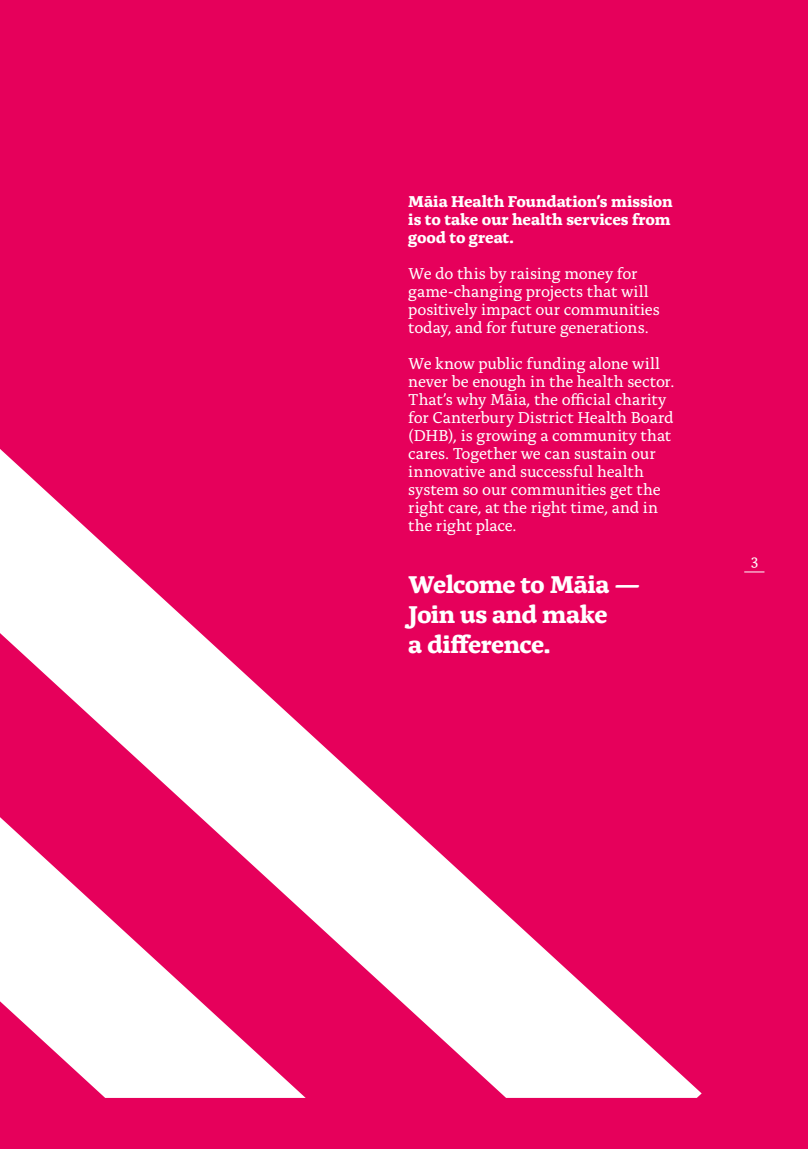
<style>
.page{position:relative;width:808px;height:1149px;background:#fff}
.page>*{position:absolute;margin:0;border:0;box-sizing:border-box;transform-origin:0 0}
.t1{font:700 25.5px/30px "Alda OTCEV";letter-spacing:-.025em;color:#fff}
.t2{font:16.5px/18px "Alda OTCEV";letter-spacing:-.01em;color:#fff}
.t3{font:700 16.5px/18px "Alda OTCEV";letter-spacing:-.005em;color:#fff}
.t4{font:15px "Alda OTCEV";color:#fff}
</style>
<div class="page">
<div style="left:0;top:0;width:808px;height:1148px;background:#e6005b"></div>
<svg style="left:744px;top:571px;width:20px;height:1px"></svg>
<svg style="left:0;top:449px;width:702px;height:648px"></svg>
<p class="t3" style="left:408px;top:190px;width:266px">Māia Health Foundation’s mission is to take our health services from good to great.</p>
<p class="t2" style="left:408px;top:263px;width:253px">We do this by raising money for game-changing projects that will positively impact our communities today, and for future generations.</p>
<p class="t2" style="left:408px;top:353px;width:268px">We know public funding alone will never be enough in the health sector.<br>That’s why Māia, the official charity for Canterbury District Health Board (DHB), is growing a community that cares. Together we can sustain our innovative and successful health system so our communities get the right care, at the right time, and in the right place.</p>
<h1 class="t1" style="left:408px;top:566px;width:233px">Welcome to Māia —<br>Join us and make<br>a difference.</h1>
<p class="t4" style="left:751px;top:549px;width:9px">3</p>
</div>
